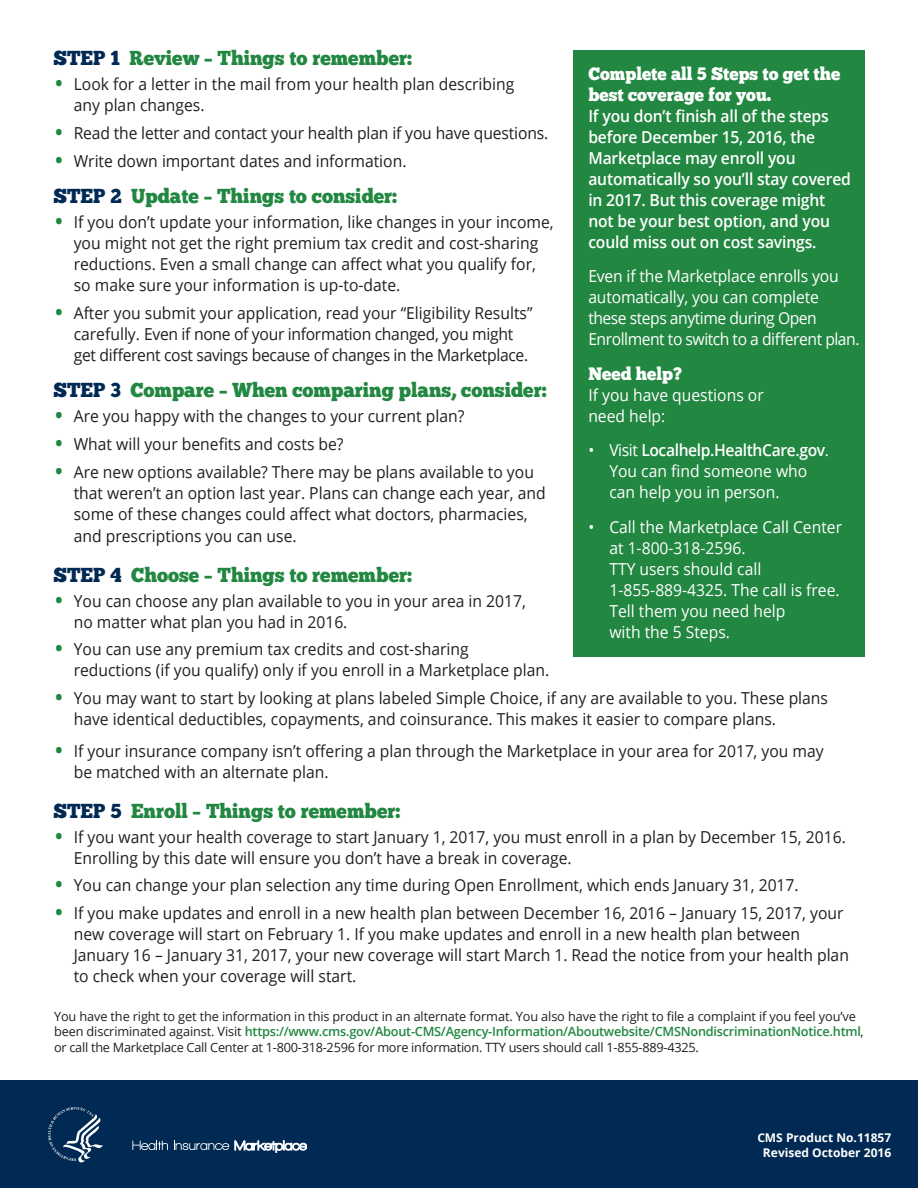
<style>
.page{position:relative;width:918px;height:1188px;background:#fff}
.page>*{position:absolute;margin:0;border:0;box-sizing:border-box;transform-origin:0 0}
.t1{font:20.25px "Chunk Five";color:#228741;scale:.95 1}
.t2{font:18px/21px "Chunk Five";color:#fff;scale:.95 1}
.t3{font:16.5px/21px "Open Sans";color:#231f20;scale:.95 1}
.t4{font:600 16.5px/21px "Open Sans";letter-spacing:-.01em;color:#fff;scale:.95 1}
.t5{font:16.5px/21px "Open Sans";color:#fff;scale:.95 1}
.t6{font:16.5px/21px "Open Sans";letter-spacing:-.02em;color:#231f20;scale:.95 1}
.t7{font:16.5px/21px "Open Sans";letter-spacing:-.02em;color:#fff;scale:.95 1}
.text_bullet{font:12.75px/15.8px "Open Sans";letter-spacing:-.01em;color:#231f20}
.t8{font:700 12px "Open Sans";color:#fff}
.s1{color:#002953}
.s2{font-size:27px;color:#228741}
.s3{font-weight:600;color:#218741}
.s4{font-weight:400}
</style>
<div class="page">
<div style="left:0;top:1080px;width:918px;height:108px;background:#002953"></div>
<div style="left:573px;top:50px;width:292px;height:607px;background:#228741"></div>
<svg style="left:48px;top:1107px;width:55px;height:55px"></svg>
<svg style="left:132px;top:1141px;width:36px;height:9px"></svg>
<svg style="left:174px;top:1141px;width:55px;height:9px"></svg>
<svg style="left:235px;top:1141px;width:72px;height:11px"></svg>
<h2 class="t1" style="left:54px;top:46px;width:379px"><span class="s1">STEP 1</span> Review – Things to remember:</h2>
<p class="t3" style="left:74px;top:73px;width:465px;text-indent:-20px"><span class="s2">•</span> Look for a letter in the mail from your health plan describing any plan changes.</p>
<p class="t3" style="left:54px;top:122px;width:522px"><span class="s2">•</span> Read the letter and contact your health plan if you have questions.</p>
<p class="t3" style="left:54px;top:150px;width:372px"><span class="s2">•</span> Write down important dates and information.</p>
<h2 class="t1" style="left:54px;top:184px;width:363px"><span class="s1">STEP 2</span> Update – Things to consider:</h2>
<p class="t3" style="left:74px;top:211px;width:507px;text-indent:-20px"><span class="s2">•</span> If you don’t update your information, like changes in your income, you might not get the right premium tax credit and cost-sharing reductions. Even a small change can affect what you qualify for, so make sure your information is up-to-date.</p>
<p class="t6" style="left:74px;top:302px;width:484px;text-indent:-20px"><span class="s2">•</span> After you submit your application, read your “Eligibility Results” carefully. Even if none of your information changed, you might get different cost savings because of changes in the Marketplace.</p>
<h2 class="t1" style="left:54px;top:378px;width:521px"><span class="s1">STEP 3</span> Compare – When comparing plans, consider:</h2>
<p class="t3" style="left:54px;top:405px;width:433px"><span class="s2">•</span> Are you happy with the changes to your current plan?</p>
<p class="t3" style="left:54px;top:433px;width:306px"><span class="s2">•</span> What will your benefits and costs be?</p>
<p class="t3" style="left:74px;top:461px;width:498px;text-indent:-20px"><span class="s2">•</span> Are new options available? There may be plans available to you that weren’t an option last year. Plans can change each year, and some of these changes could affect what doctors, pharmacies,</p>
<p class="t3" style="left:74px;top:525px;width:236px">and prescriptions you can use.</p>
<h2 class="t1" style="left:54px;top:562px;width:379px"><span class="s1">STEP 4</span> Choose – Things to remember:</h2>
<p class="t3" style="left:74px;top:590px;width:478px;text-indent:-20px"><span class="s2">•</span> You can choose any plan available to you in your area in 2017, no matter what plan you had in 2016.</p>
<p class="t3" style="left:74px;top:639px;width:502px;text-indent:-20px"><span class="s2">•</span> You can use any premium tax credits and cost-sharing reductions (if you qualify) only if you enroll in a Marketplace plan.</p>
<p class="t3" style="left:74px;top:687px;width:796px;text-indent:-20px"><span class="s2">•</span> You may want to start by looking at plans labeled Simple Choice, if any are available to you. These plans have identical deductibles, copayments, and coinsurance. This makes it easier to compare plans.</p>
<p class="t3" style="left:74px;top:740px;width:791px;text-indent:-20px"><span class="s2">•</span> If your insurance company isn’t offering a plan through the Marketplace in your area for 2017, you may be matched with an alternate plan.</p>
<h2 class="t1" style="left:54px;top:798px;width:367px"><span class="s1">STEP 5</span> Enroll – Things to remember:</h2>
<p class="t3" style="left:74px;top:826px;width:814px;text-indent:-20px"><span class="s2">•</span> If you want your health coverage to start January 1, 2017, you must enroll in a plan by December 15, 2016.<br>Enrolling by this date will ensure you don’t have a break in coverage.</p>
<p class="t3" style="left:54px;top:875px;width:785px"><span class="s2">•</span> You can change your plan selection any time during Open Enrollment, which ends January 31, 2017.</p>
<p class="t3" style="left:74px;top:902px;width:818px;text-indent:-20px"><span class="s2">•</span> If you make updates and enroll in a new health plan between December 16, 2016 – January 15, 2017, your new coverage will start on February 1. If you make updates and enroll in a new health plan between January 16 – January 31, 2017, your new coverage will start March 1. Read the notice from your health plan to check when your coverage will start.</p>
<p class="text_bullet" style="left:54px;top:1008px;width:811px">You have the right to get the information in this product in an alternate format. You also have the right to file a complaint if you feel you’ve been discriminated against. Visit <span class="s3">https://www.cms.gov/About-CMS/Agency-Information/Aboutwebsite/CMSNondiscriminationNotice.html</span>, or call the Marketplace Call Center at 1-800-318-2596 for more information. TTY users should call 1-855-889-4325.</p>
<h3 class="t2" style="left:588px;top:63px;width:267px">Complete all 5 Steps to get the best coverage for you.</h3>
<p class="t4" style="left:588px;top:105px;width:278px">If you don’t finish all of the steps before December 15, 2016, the<br>Marketplace may enroll you automatically so you’ll stay covered in 2017. But this coverage might not be your best option, and you could miss out on cost savings.</p>
<p class="t7" style="left:588px;top:265px;width:287px">Even if the Marketplace enrolls you automatically, you can complete these steps anytime during Open Enrollment to switch to a different plan.</p>
<h3 class="t2" style="left:588px;top:363px;width:100px">Need help?</h3>
<p class="t5" style="left:588px;top:384px;width:186px">If you have questions or need help:</p>
<p class="t4" style="left:588px;top:440px;width:255px"><span class="s4">• Visit</span> Localhelp.HealthCare.gov<span class="s4">.</span></p>
<p class="t5" style="left:609px;top:460px;width:210px">You can find someone who can help you in person.</p>
<p class="t5" style="left:609px;top:516px;width:246px;text-indent:-21px">• Call the Marketplace Call Center at 1-800-318-2596.<br>TTY users should call<br>1-855-889-4325. The call is free.<br>Tell them you need help<br>with the 5 Steps.</p>
<p class="t8" style="left:757px;top:1129px;width:135px">CMS Product No.11857</p>
<p class="t8" style="left:763px;top:1144px;width:130px">Revised October 2016</p>
</div>
